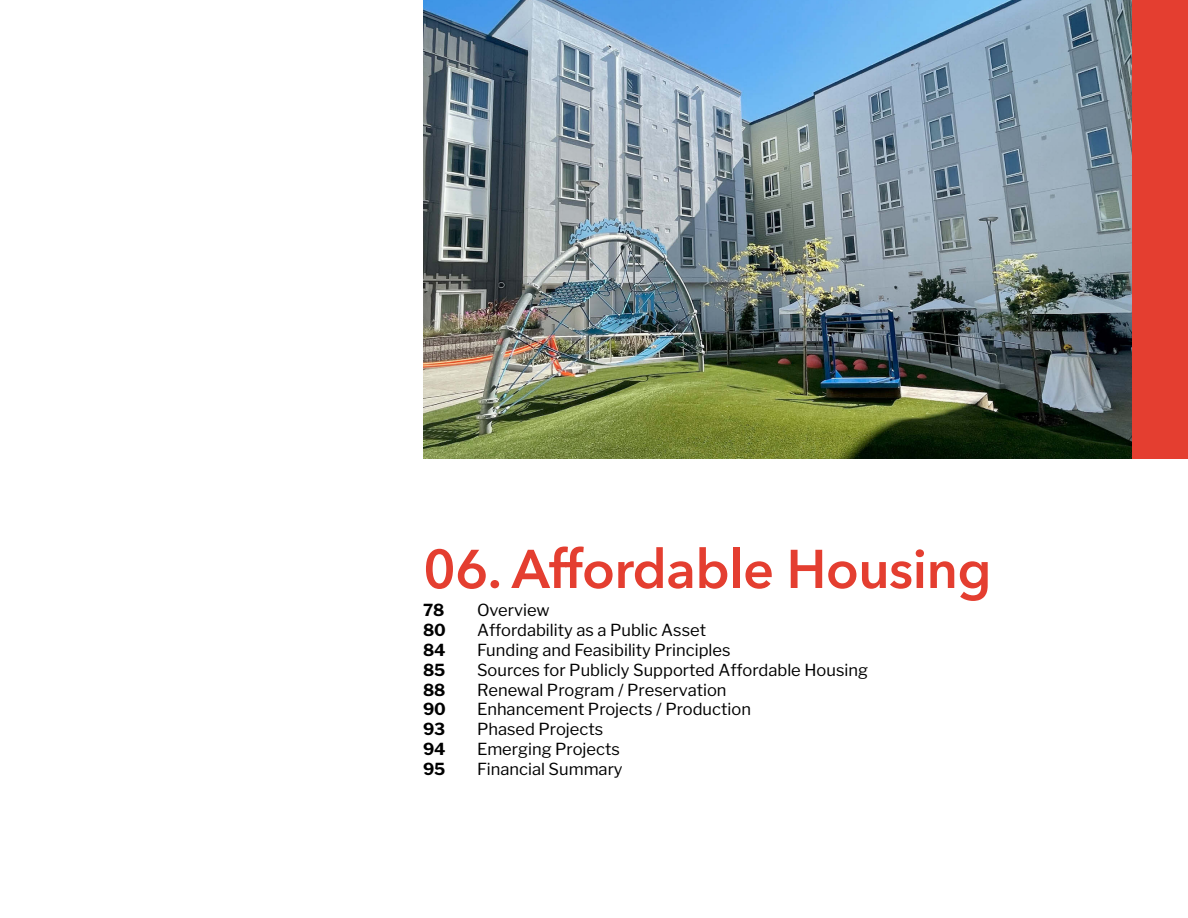
<style>
.page{position:relative;width:1188px;height:918px;background:#fff}
.page>*{position:absolute;margin:0;border:0;box-sizing:border-box;transform-origin:0 0}
.t1{font:600 54px "Avenir Next";letter-spacing:-.01em;color:#e43e30}
.t2{font:16.5px "Libre Franklin";color:#000}
.t3{font:700 16.5px "Libre Franklin";color:#000}
</style>
<div class="page">
<div style="left:1132px;top:0;width:56px;height:459px;background:#e43e30"></div>
<img style="left:423px;top:0;width:709px;height:459px">
<h1 class="t1" style="left:423px;top:523px;width:570px">06. Affordable Housing</h1>
<p class="t3" style="left:423px;top:601px;width:23px">78</p>
<p class="t2" style="left:477px;top:601px;width:74px">Overview</p>
<p class="t3" style="left:423px;top:620px;width:24px">80</p>
<p class="t2" style="left:477px;top:620px;width:231px">Affordability as a Public Asset</p>
<p class="t3" style="left:423px;top:640px;width:24px">84</p>
<p class="t2" style="left:477px;top:640px;width:255px">Funding and Feasibility Principles</p>
<p class="t3" style="left:423px;top:660px;width:24px">85</p>
<p class="t2" style="left:477px;top:660px;width:392px">Sources for Publicly Supported Affordable Housing</p>
<p class="t3" style="left:423px;top:680px;width:24px">88</p>
<p class="t2" style="left:477px;top:680px;width:251px">Renewal Program / Preservation</p>
<p class="t3" style="left:423px;top:700px;width:24px">90</p>
<p class="t2" style="left:477px;top:700px;width:275px">Enhancement Projects / Production</p>
<p class="t3" style="left:423px;top:719px;width:24px">93</p>
<p class="t2" style="left:477px;top:719px;width:128px">Phased Projects</p>
<p class="t3" style="left:423px;top:739px;width:24px">94</p>
<p class="t2" style="left:477px;top:739px;width:144px">Emerging Projects</p>
<p class="t3" style="left:423px;top:759px;width:24px">95</p>
<p class="t2" style="left:477px;top:759px;width:147px">Financial Summary</p>
</div>
